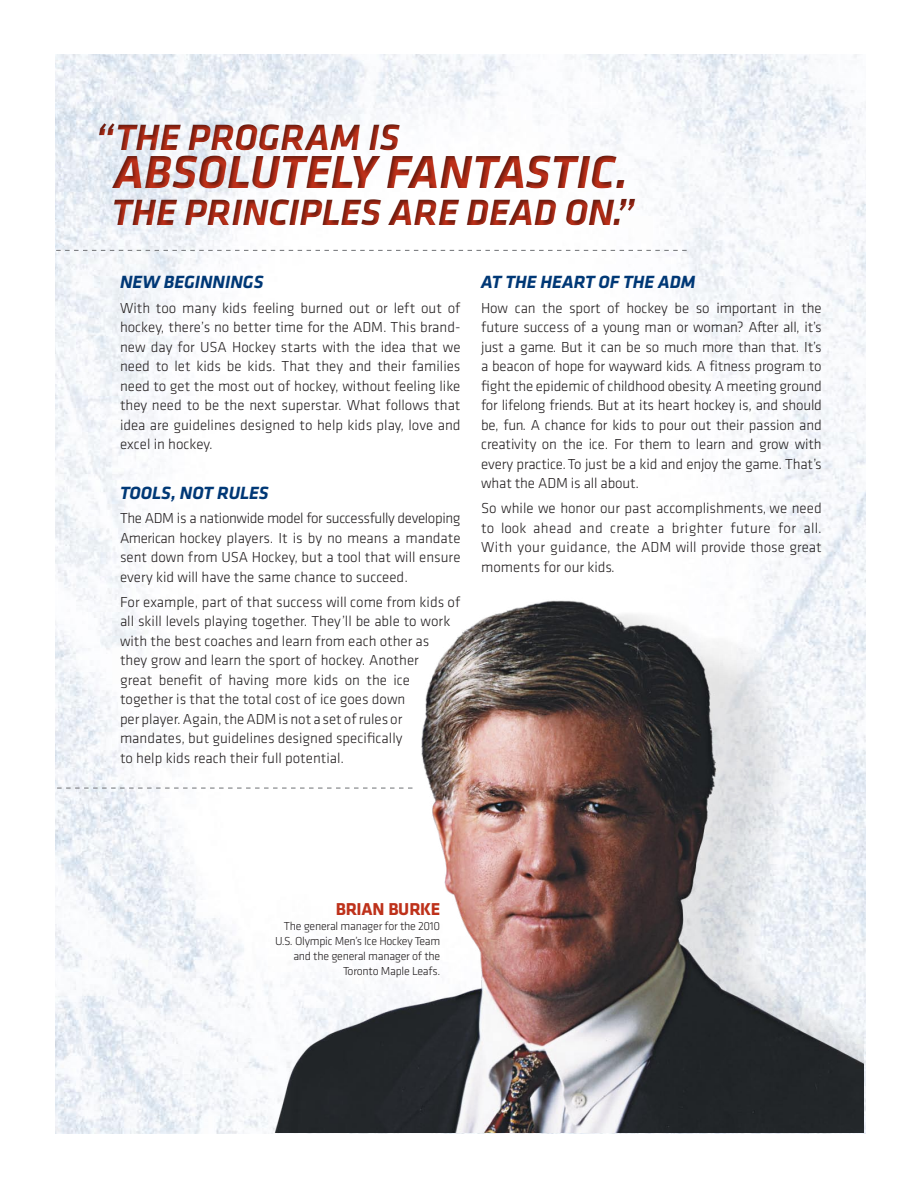
<style>
.page{position:relative;width:918px;height:1188px;background:#fff}
.page>*{position:absolute;margin:0;border:0;box-sizing:border-box;transform-origin:0 0}
.t1{font:italic 700 48px "Klavika";color:#be311a}
.t2{font:italic 700 38.1px "Klavika";color:#be311a}
.t3{font:italic 700 18.3px "Klavika";color:#003876}
.t4{font:700 17.85px "Klavika";color:#be311a}
.t5{font:300 15px/19.5px "Klavika";color:#231f20;text-align:justify}
.t6{font:300 12px/15px "Klavika";letter-spacing:-.02em;color:#231f20;text-align:right}
</style>
<div class="page">
<img style="left:55px;top:54px;width:810px;height:1080px">
<img style="left:268px;top:582px;width:596px;height:551px">
<div style="left:92px;top:110px;width:743px;height:160px;background:#231f20;opacity:.5"></div>
<svg style="left:56px;top:250px;width:631px;height:1px"></svg>
<svg style="left:57px;top:788px;width:355px;height:1px"></svg>
<h2 class="t2" style="left:96px;top:110px;width:306px">“THE PROGRAM IS</h2>
<h1 class="t1" style="left:114px;top:137px;width:516px">ABSOLUTELY FANTASTIC.</h1>
<h2 class="t2" style="left:112px;top:185px;width:525px">THE PRINCIPLES ARE DEAD ON.”</h2>
<p class="t3" style="left:120px;top:269px;width:145px">NEW BEGINNINGS</p>
<p class="t5" style="left:120px;top:298px;width:342px">With too many kids feeling burned out or left out of hockey, there’s no better time for the ADM. This brand&shy;new day for USA Hockey starts with the idea that we need to let kids be kids. That they and their families need to get the most out of hockey, without feeling like they need to be the next superstar. What follows that idea are guidelines designed to help kids play, love and excel in hockey.</p>
<p class="t3" style="left:120px;top:480px;width:150px">TOOLS, NOT RULES</p>
<p class="t5" style="left:120px;top:509px;width:342px">The ADM is a nationwide model for successfully developing American hockey players. It is by no means a mandate sent down from USA Hockey, but a tool that will ensure every kid will have the same chance to succeed.</p>
<p class="t5" style="left:120px;top:592px;width:342px;text-align:left">For example, part of that success will come from kids of all skill levels playing together. They’ll be able to work with the best coaches and learn from each other as<br>they grow and learn the sport of hockey. Another<br>great benefit of having more kids on the ice together is that the total cost of ice goes down<br>per player. Again, the ADM is not a set of rules or mandates, but guidelines designed specifically<br>to help kids reach their full potential.</p>
<p class="t3" style="left:481px;top:269px;width:216px">AT THE HEART OF THE ADM</p>
<p class="t5" style="left:481px;top:298px;width:342px">How can the sport of hockey be so important in the future success of a young man or woman? After all, it’s just a game. But it can be so much more than that. It’s a beacon of hope for wayward kids. A fitness program to fight the epidemic of childhood obesity. A meeting ground for lifelong friends. But at its heart hockey is, and should be, fun. A chance for kids to pour out their passion and creativity on the ice. For them to learn and grow with every practice. To just be a kid and enjoy the game. That’s what the ADM is all about.</p>
<p class="t5" style="left:481px;top:498px;width:342px">So while we honor our past accomplishments, we need to look ahead and create a brighter future for all.<br>With your guidance, the ADM will provide those great moments for our kids.</p>
<p class="t4" style="left:336px;top:896px;width:106px">BRIAN BURKE</p>
<p class="t6" style="left:275px;top:918px;width:167px">The general manager for the 2010<br>U.S. Olympic Men’s Ice Hockey Team and the general manager of the<br>Toronto Maple Leafs.</p>
</div>
